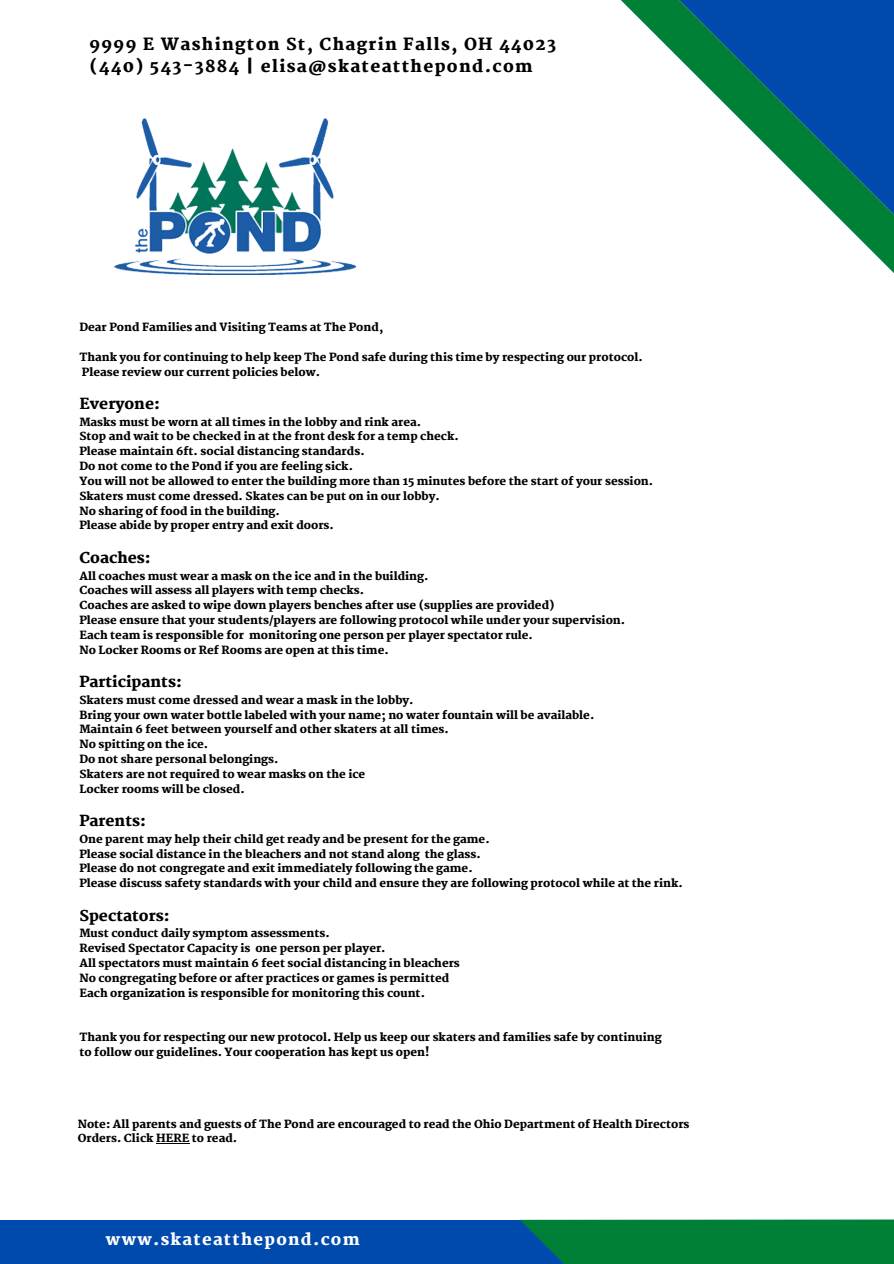
<style>
.page{position:relative;width:894px;height:1264px;background:#fff}
.page>*{position:absolute;margin:0;border:0;box-sizing:border-box;transform-origin:0 0}
.t1{font:800 16.5px/22.5px "Martel";letter-spacing:.08em;color:#000}
.t2{font:800 16.05px "Martel";letter-spacing:.08em;color:#fff}
.t3{font:800 15px "Martel";color:#000}
.t4{font:800 11.1px/14.9px "Martel";color:#000}
</style>
<div class="page">
<div style="left:0;top:1219px;width:758px;height:44px;background:#004aad"></div>
<svg style="left:520px;top:1219px;width:373px;height:44px;background:#047e40"></svg>
<svg style="left:621px;top:0;width:272px;height:272px"></svg>
<svg style="left:679px;top:0;width:214px;height:215px"></svg>
<img style="left:114px;top:119px;width:242px;height:156px">
<hr style="left:156px;top:1143px;width:33px;height:1px;background:#000">
<h1 class="t1" style="left:89px;top:33px;width:468px">9999 E Washington St, Chagrin Falls, OH 44023 (440) 543-3884 | elisa@skateatthepond.com</h1>
<p class="t4" style="left:79px;top:320px;width:305px">Dear Pond Families and Visiting Teams at The Pond,</p>
<p class="t4" style="left:79px;top:349px;width:564px">Thank you for continuing to help keep The Pond safe during this time by respecting our protocol.<br>Please review our current policies below.</p>
<h3 class="t3" style="left:79px;top:395px;width:82px">Everyone:</h3>
<p class="t4" style="left:79px;top:414px;width:575px">Masks must be worn at all times in the lobby and rink area.<br>Stop and wait to be checked in at the front desk for a temp check.<br>Please maintain 6ft. social distancing standards.<br>Do not come to the Pond if you are feeling sick.<br>You will not be allowed to enter the building more than 15 minutes before the start of your session.<br>Skaters must come dressed. Skates can be put on in our lobby.<br>No sharing of food in the building.<br>Please abide by proper entry and exit doors.</p>
<h3 class="t3" style="left:79px;top:549px;width:73px">Coaches:</h3>
<p class="t4" style="left:79px;top:568px;width:547px">All coaches must wear a mask on the ice and in the building.<br>Coaches will assess all players with temp checks.<br>Coaches are asked to wipe down players benches after use (supplies are provided)<br>Please ensure that your students/players are following protocol while under your supervision.<br>Each team is responsible for monitoring one person per player spectator rule.<br>No Locker Rooms or Ref Rooms are open at this time.</p>
<h3 class="t3" style="left:79px;top:673px;width:104px">Participants:</h3>
<p class="t4" style="left:79px;top:692px;width:516px">Skaters must come dressed and wear a mask in the lobby.<br>Bring your own water bottle labeled with your name; no water fountain will be available.<br>Maintain 6 feet between yourself and other skaters at all times.<br>No spitting on the ice.<br>Do not share personal belongings.<br>Skaters are not required to wear masks on the ice<br>Locker rooms will be closed.</p>
<h3 class="t3" style="left:79px;top:812px;width:68px">Parents:</h3>
<p class="t4" style="left:79px;top:831px;width:604px">One parent may help their child get ready and be present for the game.<br>Please social distance in the bleachers and not stand along the glass.<br>Please do not congregate and exit immediately following the game.<br>Please discuss safety standards with your child and ensure they are following protocol while at the rink.</p>
<h3 class="t3" style="left:79px;top:906px;width:92px">Spectators:</h3>
<p class="t4" style="left:79px;top:926px;width:382px">Must conduct daily symptom assessments.<br>Revised Spectator Capacity is one person per player.<br>All spectators must maintain 6 feet social distancing in bleachers No congregating before or after practices or games is permitted Each organization is responsible for monitoring this count.</p>
<p class="t4" style="left:79px;top:1029px;width:583px">Thank you for respecting our new protocol. Help us keep our skaters and families safe by continuing to follow our guidelines. Your cooperation has kept us open!</p>
<p class="t4" style="left:78px;top:1116px;width:613px">Note: All parents and guests of The Pond are encouraged to read the Ohio Department of Health Directors<br>Orders. Click HERE to read.</p>
<h2 class="t2" style="left:106px;top:1229px;width:255px">www.skateatthepond.com</h2>
</div>
